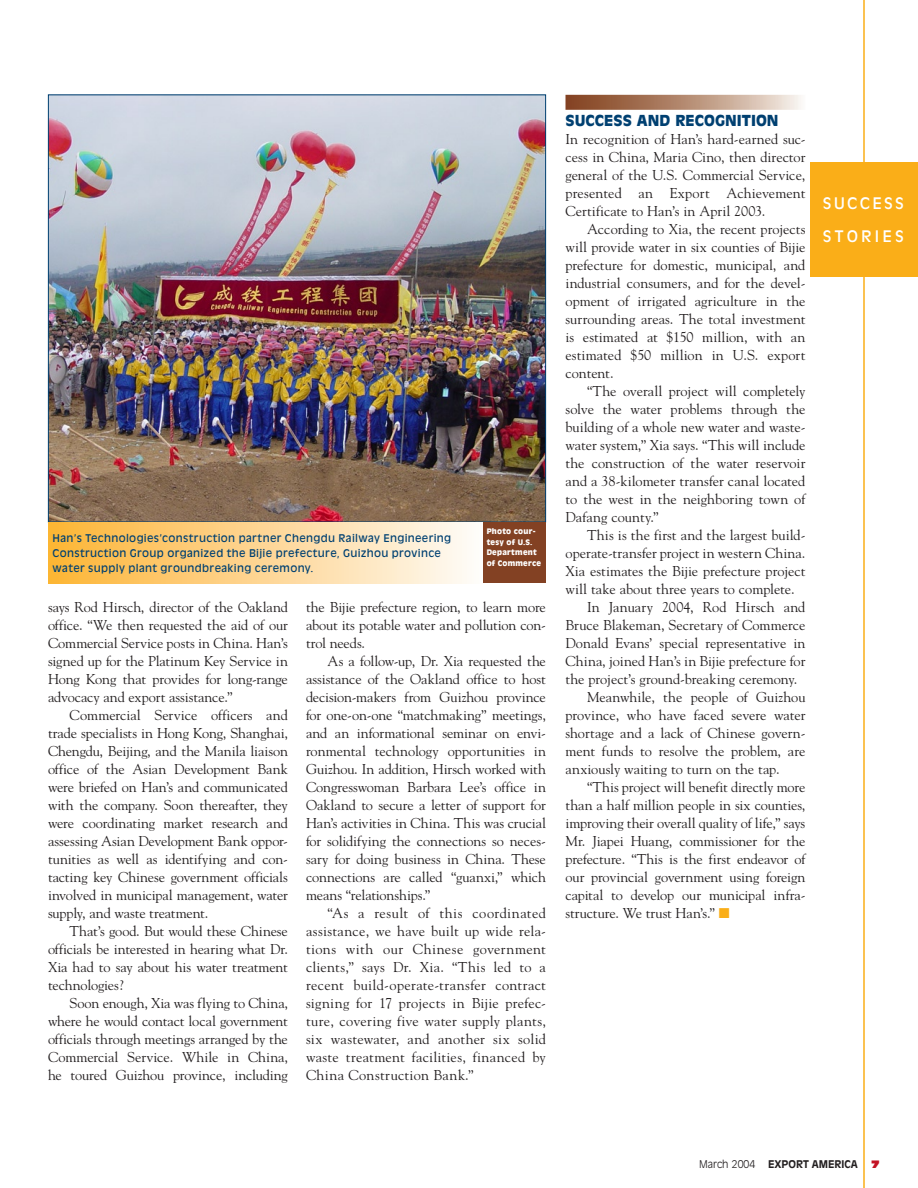
<style>
.page{position:relative;width:918px;height:1188px;background:#fff}
.page>*{position:absolute;margin:0;border:0;box-sizing:border-box;transform-origin:0 0}
.t1{font:15.75px/33px "Antique Olive";letter-spacing:.17em;color:#fff}
.t2{font:900 15px "Antique Olive";letter-spacing:.005em;color:#004071}
.t3{font:14.25px/18px "Goudy";letter-spacing:-.005em;color:#231f20;text-align:justify}
.t4{font:10.5px/15px "Antique Olive";letter-spacing:.03em;color:#004071}
.t5{font:700 10.5px "Antique Olive";color:#231f20}
.t6{font:10.5px "Antique Olive Nord";color:#c31324}
.t7{font:900 7.5px/10.5px "Antique Olive";letter-spacing:.03em;color:#fff}
.s1{font-weight:300}
</style>
<div class="page">
<hr style="left:863px;top:0;width:2px;height:1188px;background:#faae18">
<div style="left:810px;top:162px;width:108px;height:115px;background:#faae18"></div>
<img style="left:50px;top:96px;width:494px;height:424px">
<svg style="left:566px;top:95px;width:235px;height:15px;background:#b8917a"></svg>
<div style="left:48px;top:522px;width:436px;height:61px;background:linear-gradient(to right,#fdb435,#fefbf8)"></div>
<div style="left:483px;top:522px;width:63px;height:61px;background:#834123"></div>
<p class="t4" style="left:52px;top:530px;width:400px">Han’s Technologies’construction partner Chengdu Railway Engineering<br>Construction Group organized the Bijie prefecture, Guizhou province water supply plant groundbreaking ceremony.</p>
<p class="t7" style="left:487px;top:526px;width:56px">Photo cour&shy;tesy of U.S.<br>Department of Commerce</p>
<p class="t3" style="left:48px;top:598px;width:242px">says Rod Hirsch, director of the Oakland office. “We then requested the aid of our Commercial Service posts in China. Han’s signed up for the Platinum Key Service in Hong Kong that provides for long-range advocacy and export assistance.”</p>
<p class="t3" style="left:48px;top:706px;width:242px;text-indent:22px">Commercial Service officers and trade specialists in Hong Kong, Shanghai, Chengdu, Beijing, and the Manila liaison office of the Asian Development Bank were briefed on Han’s and communicated with the company. Soon thereafter, they were coordinating market research and assessing Asian Development Bank oppor&shy;tunities as well as identifying and con&shy;tacting key Chinese government officials involved in municipal management, water supply, and waste treatment.</p>
<p class="t3" style="left:48px;top:922px;width:241px;text-indent:22px">That’s good. But would these Chinese officials be interested in hearing what Dr.<br>Xia had to say about his water treatment technologies?</p>
<p class="t3" style="left:48px;top:994px;width:241px;text-indent:22px">Soon enough, Xia was flying to China, where he would contact local government officials through meetings arranged by the Commercial Service. While in China, he toured Guizhou province, including</p>
<p class="t3" style="left:306px;top:598px;width:242px">the Bijie prefecture region, to learn more about its potable water and pollution con&shy;trol needs.</p>
<p class="t3" style="left:306px;top:652px;width:242px;text-indent:22px">As a follow-up, Dr. Xia requested the assistance of the Oakland office to host decision-makers from Guizhou province for one-on-one “matchmaking” meetings, and an informational seminar on envi&shy;ronmental technology opportunities in Guizhou. In addition, Hirsch worked with Congresswoman Barbara Lee’s office in Oakland to secure a letter of support for Han’s activities in China. This was crucial for solidifying the connections so neces&shy;sary for doing business in China. These connections are called “guanxi,” which means “relationships.”</p>
<p class="t3" style="left:306px;top:904px;width:242px;text-indent:22px">“As a result of this coordinated assistance, we have built up wide rela&shy;tions with our Chinese government clients,” says Dr. Xia. “This led to a recent build-operate-transfer contract signing for 17 projects in Bijie prefec&shy;ture, covering five water supply plants, six wastewater, and another six solid waste treatment facilities, financed by China Construction Bank.”</p>
<p class="t2" style="left:566px;top:112px;width:215px">SUCCESS AND RECOGNITION</p>
<p class="t3" style="left:566px;top:130px;width:242px">In recognition of Han’s hard-earned suc&shy;cess in China, Maria Cino, then director general of the U.S. Commercial Service, presented an Export Achievement Certificate to Han’s in April 2003.</p>
<p class="t3" style="left:566px;top:220px;width:242px;text-indent:22px">According to Xia, the recent projects will provide water in six counties of Bijie prefecture for domestic, municipal, and industrial consumers, and for the devel&shy;opment of irrigated agriculture in the surrounding areas. The total investment is estimated at $150 million, with an estimated $50 million in U.S. export content.</p>
<p class="t3" style="left:566px;top:382px;width:242px;text-indent:22px">“The overall project will completely solve the water problems through the building of a whole new water and waste&shy;water system,” Xia says. “This will include the construction of the water reservoir and a 38-kilometer transfer canal located to the west in the neighboring town of Dafang county.”</p>
<p class="t3" style="left:587px;top:526px;width:220px">This is the first and the largest build-</p>
<p class="t3" style="left:566px;top:544px;width:241px">operate-transfer project in western China.</p>
<p class="t3" style="left:566px;top:562px;width:241px">Xia estimates the Bijie prefecture project</p>
<p class="t3" style="left:566px;top:580px;width:231px">will take about three years to complete.</p>
<p class="t3" style="left:587px;top:598px;width:220px">In January 2004, Rod Hirsch and</p>
<p class="t3" style="left:566px;top:616px;width:241px">Bruce Blakeman, Secretary of Commerce</p>
<p class="t3" style="left:566px;top:634px;width:241px">Donald Evans’ special representative in</p>
<p class="t3" style="left:566px;top:652px;width:241px">China, joined Han’s in Bijie prefecture for</p>
<p class="t3" style="left:566px;top:670px;width:233px">the project’s ground-breaking ceremony.</p>
<p class="t3" style="left:587px;top:688px;width:220px">Meanwhile, the people of Guizhou</p>
<p class="t3" style="left:566px;top:706px;width:241px">province, who have faced severe water</p>
<p class="t3" style="left:566px;top:724px;width:242px">shortage and a lack of Chinese govern-</p>
<p class="t3" style="left:566px;top:742px;width:241px">ment funds to resolve the problem, are</p>
<p class="t3" style="left:566px;top:760px;width:216px">anxiously waiting to turn on the tap.</p>
<p class="t3" style="left:587px;top:778px;width:220px">“This project will benefit directly more</p>
<p class="t3" style="left:566px;top:796px;width:241px">than a half million people in six counties,</p>
<p class="t3" style="left:566px;top:814px;width:241px">improving their overall quality of life,” says</p>
<p class="t3" style="left:566px;top:832px;width:241px">Mr. Jiapei Huang, commissioner for the</p>
<p class="t3" style="left:566px;top:850px;width:241px">prefecture. “This is the first endeavor of</p>
<p class="t3" style="left:566px;top:868px;width:241px">our provincial government using foreign</p>
<p class="t3" style="left:566px;top:886px;width:242px">capital to develop our municipal infra-</p>
<p class="t3" style="left:566px;top:904px;width:151px">structure. We trust Han’s.”</p>
<p class="t1" style="left:823px;top:186px;width:83px">SUCCESS<br>STORIES</p>
<p class="t5" style="left:699px;top:1157px;width:160px"><span class="s1">March 2004</span> EXPORT AMERICA</p>
<p class="t6" style="left:871px;top:1157px;width:9px">7</p>
</div>
